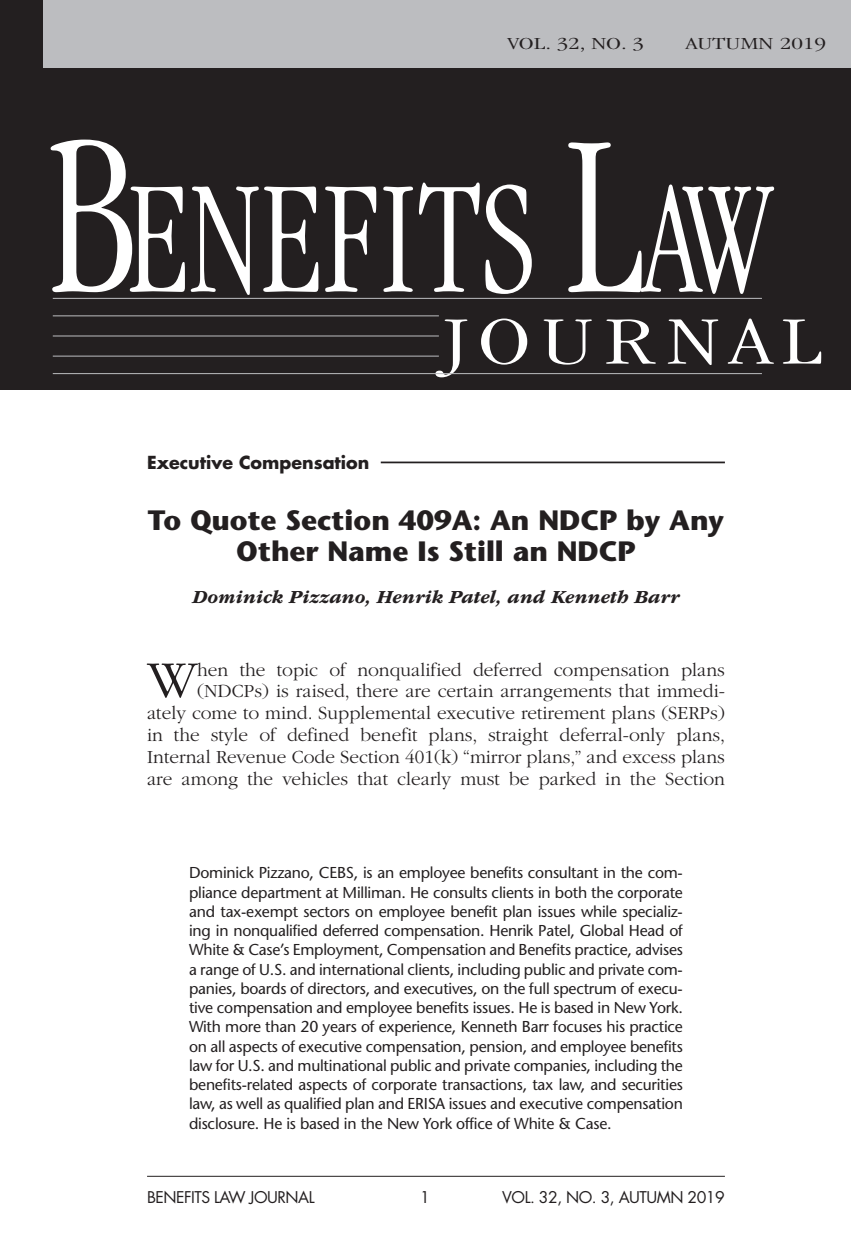
<style>
.page{position:relative;width:851px;height:1260px;background:#fff}
.page>*{position:absolute;margin:0;border:0;box-sizing:border-box;transform-origin:0 0}
.t1{font:300 condensed 166.25px "ITC Garamond Std";color:#fff;scale:.85 1}
.t2{font:300 condensed 70px "ITC Garamond Std";letter-spacing:.1em;color:#fff;scale:1.5 1}
.Textdrop{font:300 54.43px "ITC Garamond Std";color:#231f20}
.Article_Title{font:700 28px/31.5px "Stone Sans Std";color:#231f20;text-align:center}
.Textdrop-2{font:300 19.25px/21.9px "ITC Garamond Std";color:#231f20;text-align:right}
.Authors{font:italic 700 19.25px "ITC Garamond Std";color:#231f20}
.t3{font:300 condensed 17.5px "ITC Garamond Std";color:#231f20;scale:1.7 1}
.Article_Type{font:700 17.5px "Futura Std";color:#231f20}
.Author_Bio{font:500 15.75px/19.2px "Stone Sans Std";letter-spacing:-.015em;color:#231f20;text-align:justify}
.RHR{font:15.75px "Futura Std";letter-spacing:-.03em;color:#231f20}
.s1{font-size:236.25px}
</style>
<div class="page">
<div style="left:0;top:0;width:850px;height:390px;background:#231f20"></div>
<div style="left:43px;top:0;width:807px;height:68px;background:#bcbdc0"></div>
<hr style="left:53px;top:298px;width:709px;height:1px;background:#bcbdc0">
<hr style="left:53px;top:315px;width:386px;height:1px;background:#bcbdc0">
<hr style="left:53px;top:336px;width:386px;height:1px;background:#bcbdc0">
<hr style="left:53px;top:356px;width:386px;height:1px;background:#bcbdc0">
<hr style="left:53px;top:373px;width:709px;height:1px;background:#bcbdc0">
<hr style="left:147px;top:1176px;width:577px;height:1px;background:#231f20">
<hr style="left:147px;top:462px;width:577px;height:1px;background:#231f20">
<div style="left:147px;top:455px;width:234px;height:12px;background:#fff"></div>
<p class="t3" style="left:507px;top:34px;width:82px">VOL. 32, NO. 3</p>
<p class="t3" style="left:685px;top:34px;width:84px">AUTUMN 2019</p>
<h1 class="t1" style="left:48px;top:147px;width:852px"><span class="s1">B</span>ENEFITS <span class="s1">L</span>AW</h1>
<h2 class="t2" style="left:444px;top:303px;width:253px">JOURNAL</h2>
<p class="Article_Type" style="left:147px;top:450px;width:224px">Executive Compensation</p>
<p class="Article_Title" style="left:148px;top:504px;width:578px">To Quote Section 409A: An NDCP by Any<br>Other Name Is Still an NDCP</p>
<p class="Authors" style="left:192px;top:587px;width:488px">Dominick Pizzano, Henrik Patel, and Kenneth Barr</p>
<p class="Textdrop-2" style="left:147px;top:659px;width:579px">hen the topic of nonqualified deferred compensation plans (NDCPs) is raised, there are certain arrangements that immedi-<br>ately come to mind. Supplemental executive retirement plans (SERPs) in the style of defined benefit plans, straight deferral-only plans, Internal Revenue Code Section 401(k) “mirror plans,” and excess plans are among the vehicles that clearly must be parked in the Section</p>
<p class="Textdrop" style="left:147px;top:651px;width:52px">W</p>
<p class="Author_Bio" style="left:189px;top:863px;width:495px">Dominick Pizzano, CEBS, is an employee benefits consultant in the com&shy;pliance department at Milliman. He consults clients in both the corporate and tax-exempt sectors on employee benefit plan issues while specializ&shy;ing in nonqualified deferred compensation. Henrik Patel, Global Head of White &amp; Case’s Employment, Compensation and Benefits practice, advises a range of U.S. and international clients, including public and private com&shy;panies, boards of directors, and executives, on the full spectrum of execu&shy;tive compensation and employee benefits issues. He is based in New York.<br>With more than 20 years of experience, Kenneth Barr focuses his practice on all aspects of executive compensation, pension, and employee benefits law for U.S. and multinational public and private companies, including the benefits-related aspects of corporate transactions, tax law, and securities law, as well as qualified plan and ERISA issues and executive compensation disclosure. He is based in the New York office of White &amp; Case.</p>
<p class="RHR" style="left:147px;top:1187px;width:169px">BENEFITS LAW JOURNAL</p>
<p class="RHR" style="left:420px;top:1187px;width:11px">1</p>
<p class="RHR" style="left:502px;top:1187px;width:224px">VOL. 32, NO. 3, AUTUMN 2019</p>
</div>
